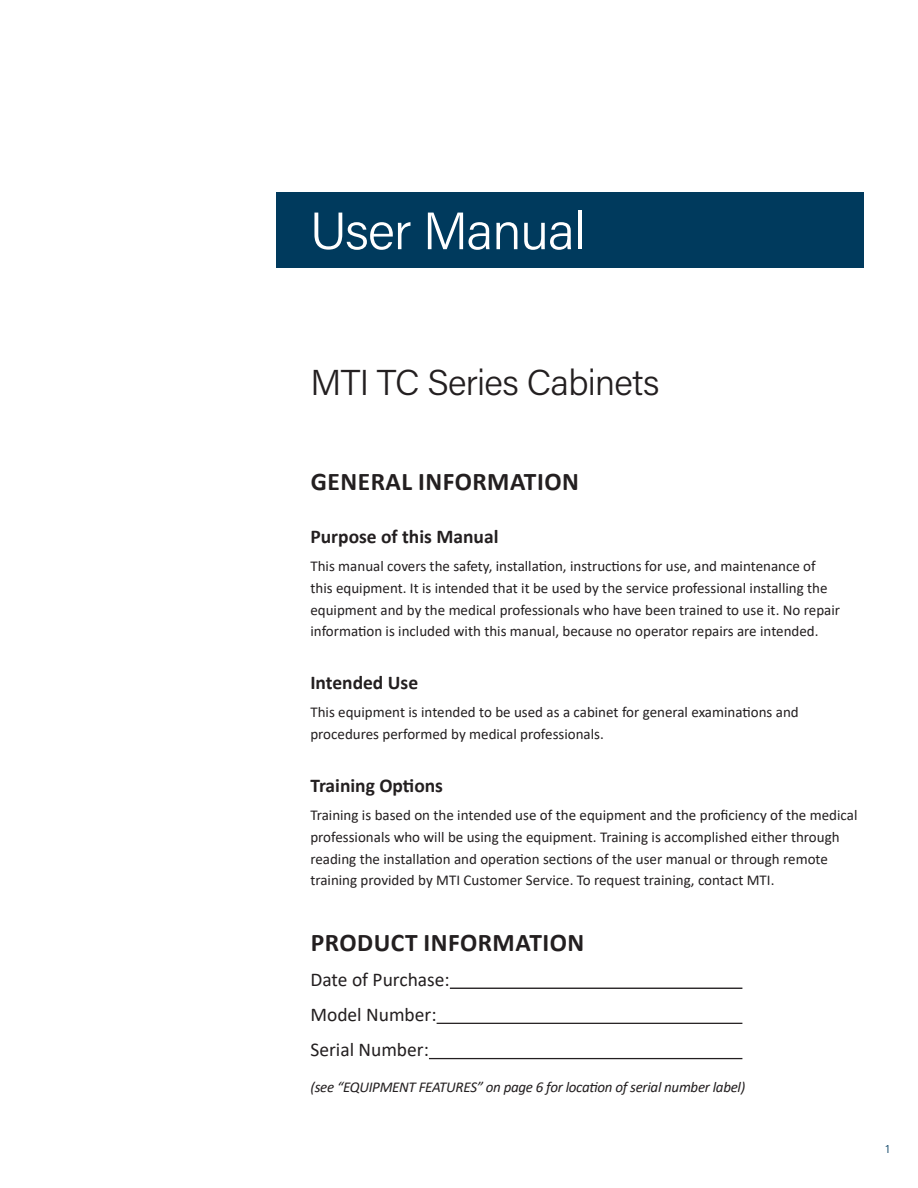
<style>
.page{position:relative;width:918px;height:1188px;background:#fff}
.page>*{position:absolute;margin:0;border:0;box-sizing:border-box;transform-origin:0 0}
.Manual_Heading{font:300 52.5px "Acumin Pro";letter-spacing:-.02em;color:#fff}
.Manual_Name{font:300 36px "Acumin Pro";letter-spacing:-.02em;color:#231f20}
.Section_Header{font:700 25.5px "Calibri";letter-spacing:.02em;color:#231f20}
.Production_Information_Section{font:700 25.5px "Calibri";letter-spacing:.02em;color:#231f20}
.Paragraph_Header{font:700 19.5px "Calibri";color:#231f20}
.Paragraph_SubHeader{font:19.5px "Calibri";color:#231f20}
.Paragraph{font:15px/21.8px "Calibri";color:#231f20}
.Italics_Text{font:italic 15px "Calibri";letter-spacing:-.02em;color:#231f20}
.t1{font:300 12px "Acumin Pro";color:#003b5f}
</style>
<div class="page">
<hr style="left:450px;top:988px;width:292px;height:1px;background:#231f20">
<hr style="left:437px;top:1023px;width:305px;height:1px;background:#231f20">
<hr style="left:429px;top:1058px;width:313px;height:1px;background:#231f20">
<div style="left:276px;top:192px;width:587px;height:76px;background:#003a5d"></div>
<p class="Manual_Heading" style="left:310px;top:195px;width:277px">User Manual</p>
<p class="Manual_Name" style="left:310px;top:358px;width:351px">MTI TC Series Cabinets</p>
<p class="Section_Header" style="left:311px;top:464px;width:269px">GENERAL INFORMATION</p>
<p class="Paragraph_Header" style="left:310px;top:522px;width:190px">Purpose of this Manual</p>
<p class="Paragraph" style="left:310px;top:555px;width:531px">This manual covers the safety, installation, instructions for use, and maintenance of this equipment. It is intended that it be used by the service professional installing the equipment and by the medical professionals who have been trained to use it. No repair information is included with this manual, because no operator repairs are intended.</p>
<p class="Paragraph_Header" style="left:310px;top:669px;width:109px">Intended Use</p>
<p class="Paragraph" style="left:310px;top:701px;width:490px">This equipment is intended to be used as a cabinet for general examinations and procedures performed by medical professionals.</p>
<p class="Paragraph_Header" style="left:310px;top:771px;width:134px">Training Options</p>
<p class="Paragraph" style="left:310px;top:804px;width:549px">Training is based on the intended use of the equipment and the proficiency of the medical professionals who will be using the equipment. Training is accomplished either through reading the installation and operation sections of the user manual or through remote training provided by MTI Customer Service. To request training, contact MTI.</p>
<p class="Production_Information_Section" style="left:311px;top:924px;width:275px">PRODUCT INFORMATION</p>
<p class="Paragraph_SubHeader" style="left:310px;top:966px;width:141px">Date of Purchase:</p>
<p class="Paragraph_SubHeader" style="left:310px;top:1001px;width:128px">Model Number:</p>
<p class="Paragraph_SubHeader" style="left:310px;top:1036px;width:120px">Serial Number:</p>
<p class="Italics_Text" style="left:310px;top:1076px;width:436px">(see “EQUIPMENT FEATURES” on page 6 for location of serial number label)</p>
<p class="t1" style="left:886px;top:1140px;width:6px">1</p>
</div>
